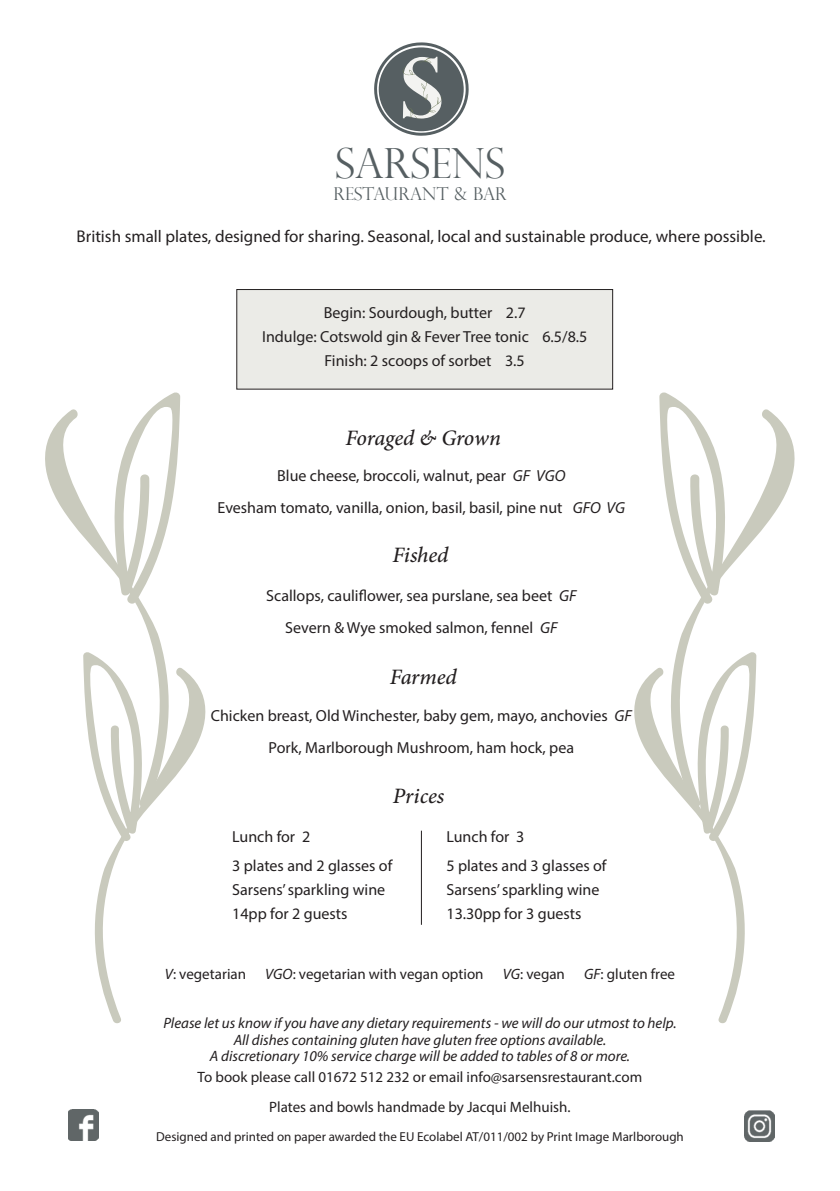
<style>
.page{position:relative;width:840px;height:1191px;background:#fff}
.page>*{position:absolute;margin:0;border:0;box-sizing:border-box;transform-origin:0 0}
.t1{font:700 84px "Perpetua Titling";color:#f3f3f1}
.t2{font:300 41.6px "Perpetua Titling";color:#565f62}
.t3{font:italic 500 22px "Minion Pro";letter-spacing:-.005em;color:#231f20}
.t4{font:300 17.6px "Perpetua Titling";color:#565f62}
.t5{font:17px "Myriad Pro";color:#231f20}
.t6{font:16px/24px "Myriad Pro";color:#231f20}
.t7{font:italic 15px/17px "Myriad Pro";color:#231f20;text-align:center}
.t8{font:15px "Myriad Pro";color:#231f20}
.t9{font:13px "Myriad Pro";color:#231f20}
.s1{font-style:italic}
</style>
<div class="page">
<img style="left:744px;top:1110px;width:30px;height:31px">
<img style="left:68px;top:1109px;width:30px;height:31px">
<svg style="left:374px;top:42px;width:95px;height:94px"></svg>
<div style="left:237px;top:289px;width:375px;height:100px;background:#ebebe7"></div>
<div style="left:236px;top:289px;width:376px;height:100px;border:1px solid #231f20"></div>
<hr style="left:421px;top:830px;width:1px;height:94px;background:#231f20">
<svg style="left:45px;top:409px;width:121px;height:256px"></svg>
<svg style="left:103px;top:392px;width:77px;height:214px"></svg>
<svg style="left:94px;top:665px;width:112px;height:359px"></svg>
<svg style="left:83px;top:651px;width:69px;height:192px"></svg>
<svg style="left:674px;top:409px;width:121px;height:256px"></svg>
<svg style="left:659px;top:392px;width:76px;height:214px"></svg>
<svg style="left:634px;top:665px;width:111px;height:359px"></svg>
<svg style="left:687px;top:651px;width:69px;height:192px"></svg>
<h1 class="t1" style="left:400px;top:36px;width:45px">s</h1>
<p class="t2" style="left:335px;top:138px;width:171px">SARSENS</p>
<p class="t4" style="left:333px;top:183px;width:175px">RESTAURANT &amp; BAR</p>
<p class="t5" style="left:76px;top:226px;width:690px">British small plates, designed for sharing. Seasonal, local and sustainable produce, where possible.</p>
<p class="t6" style="left:323px;top:301px;width:203px">Begin: Sourdough, butter 2.7</p>
<p class="t6" style="left:262px;top:325px;width:327px">Indulge: Cotswold gin &amp; Fever Tree tonic 6.5/8.5</p>
<p class="t6" style="left:324px;top:349px;width:202px">Finish: 2 scoops of sorbet 3.5</p>
<p class="t3" style="left:345px;top:422px;width:157px">Foraged &amp; Grown</p>
<p class="t6" style="left:277px;top:463px;width:289px">Blue cheese, broccoli, walnut, pear <span class="s1">GF VGO</span></p>
<p class="t6" style="left:217px;top:495px;width:409px">Evesham tomato, vanilla, onion, basil, basil, pine nut <span class="s1">GFO VG</span></p>
<p class="t3" style="left:392px;top:540px;width:58px">Fished</p>
<p class="t6" style="left:266px;top:583px;width:312px">Scallops, cauliflower, sea purslane, sea beet <span class="s1">GF</span></p>
<p class="t6" style="left:285px;top:615px;width:274px">Severn &amp; Wye smoked salmon, fennel <span class="s1">GF</span></p>
<p class="t3" style="left:389px;top:662px;width:69px">Farmed</p>
<p class="t6" style="left:211px;top:703px;width:422px">Chicken breast, Old Winchester, baby gem, mayo, anchovies <span class="s1">GF</span></p>
<p class="t6" style="left:268px;top:735px;width:307px">Pork, Marlborough Mushroom, ham hock, pea</p>
<p class="t3" style="left:392px;top:781px;width:53px">Prices</p>
<p class="t6" style="left:232px;top:824px;width:79px">Lunch for 2</p>
<p class="t6" style="left:232px;top:853px;width:161px">3 plates and 2 glasses of<br>Sarsens’ sparkling wine<br>14pp for 2 guests</p>
<p class="t6" style="left:446px;top:824px;width:79px">Lunch for 3</p>
<p class="t6" style="left:446px;top:853px;width:161px">5 plates and 3 glasses of<br>Sarsens’ sparkling wine<br>13.30pp for 3 guests</p>
<p class="t8" style="left:165px;top:964px;width:83px"><span class="s1">V</span>: vegetarian</p>
<p class="t8" style="left:265px;top:964px;width:220px"><span class="s1">VGO</span>: vegetarian with vegan option</p>
<p class="t8" style="left:502px;top:964px;width:64px"><span class="s1">VG</span>: vegan</p>
<p class="t8" style="left:583px;top:964px;width:92px"><span class="s1">GF</span>: gluten free</p>
<p class="t7" style="left:163px;top:1013px;width:514px">Please let us know if you have any dietary requirements - we will do our utmost to help.<br>All dishes containing gluten have gluten free options available.</p>
<p class="t7" style="left:210px;top:1047px;width:421px">A discretionary 10% service charge will be added to tables of 8 or more.</p>
<p class="t8" style="left:197px;top:1068px;width:446px">To book please call 01672 512 232 or email info@sarsensrestaurant.com</p>
<p class="t8" style="left:269px;top:1097px;width:303px">Plates and bowls handmade by Jacqui Melhuish.</p>
<p class="t9" style="left:156px;top:1128px;width:529px">Designed and printed on paper awarded the EU Ecolabel AT/011/002 by Print Image Marlborough</p>
</div>
